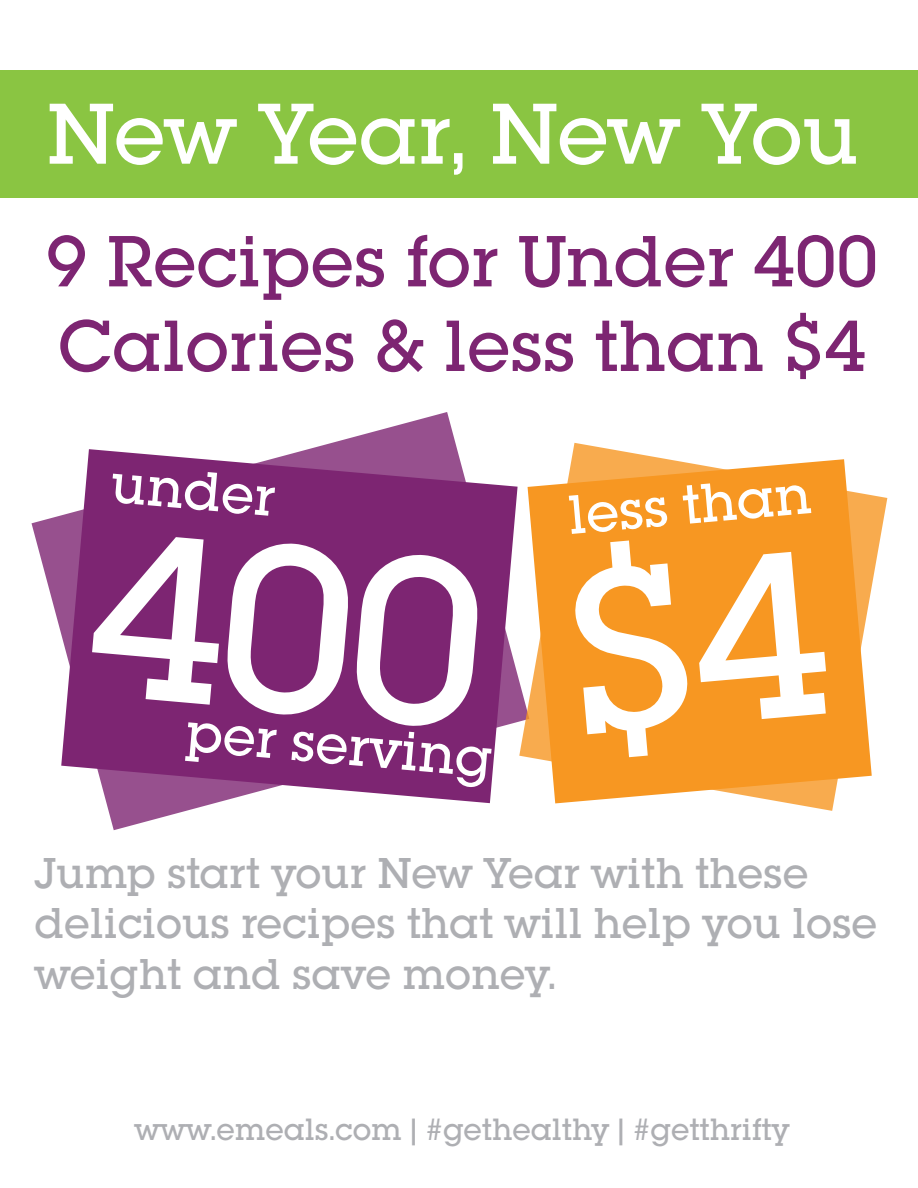
<style>
.page{position:relative;width:918px;height:1188px;background:#fff}
.page>*{position:absolute;margin:0;border:0;box-sizing:border-box;transform-origin:0 0}
.t1{font:500 84px "Lubalin Graph Std";letter-spacing:-.01em;color:#fff}
.t2{font:500 70.5px/84.6px "Lubalin Graph Std";color:#7d2572}
.t3{font:500 53.55px "Lubalin Graph Std";color:#fff}
.t4{font:500 42px/50.4px "Lubalin Graph Std";color:#aeafb3}
.t5{font:500 30px "Lubalin Graph Std";color:#aeafb3}
</style>
<div class="page">
<svg style="left:32px;top:412px;width:487px;height:418px"></svg>
<svg style="left:519px;top:443px;width:368px;height:368px;fill:#f79722"></svg>
<svg style="left:61px;top:449px;width:457px;height:354px;fill:#7d2572"></svg>
<div style="left:0;top:70px;width:918px;height:128px;background:#8ac542"></div>
<div style="left:569px;top:537px;width:261px;height:224px;background:#f79722"></div>
<div style="left:88px;top:531px;width:394px;height:199px;background:#7d2572"></div>
<h1 class="t1" style="left:46px;top:81px;width:814px">New Year, New You</h1>
<h2 class="t2" style="left:46px;top:219px;width:833px">9 Recipes for Under 400<br>Calories &amp; less than $4</h2>
<p class="t3" style="left:114px;top:449px;width:166px;rotate:5deg">under</p>
<p class="t3" style="left:188px;top:698px;width:310px;rotate:5deg">per serving</p>
<p class="t3" style="left:565px;top:482px;width:245px;rotate:-5deg">less than</p>
<p class="t4" style="left:34px;top:848px;width:844px">Jump start your New Year with these delicious recipes that will help you lose weight and save money.</p>
<p class="t5" style="left:135px;top:1111px;width:656px">www.emeals.com | #gethealthy | #getthrifty</p>
</div>
